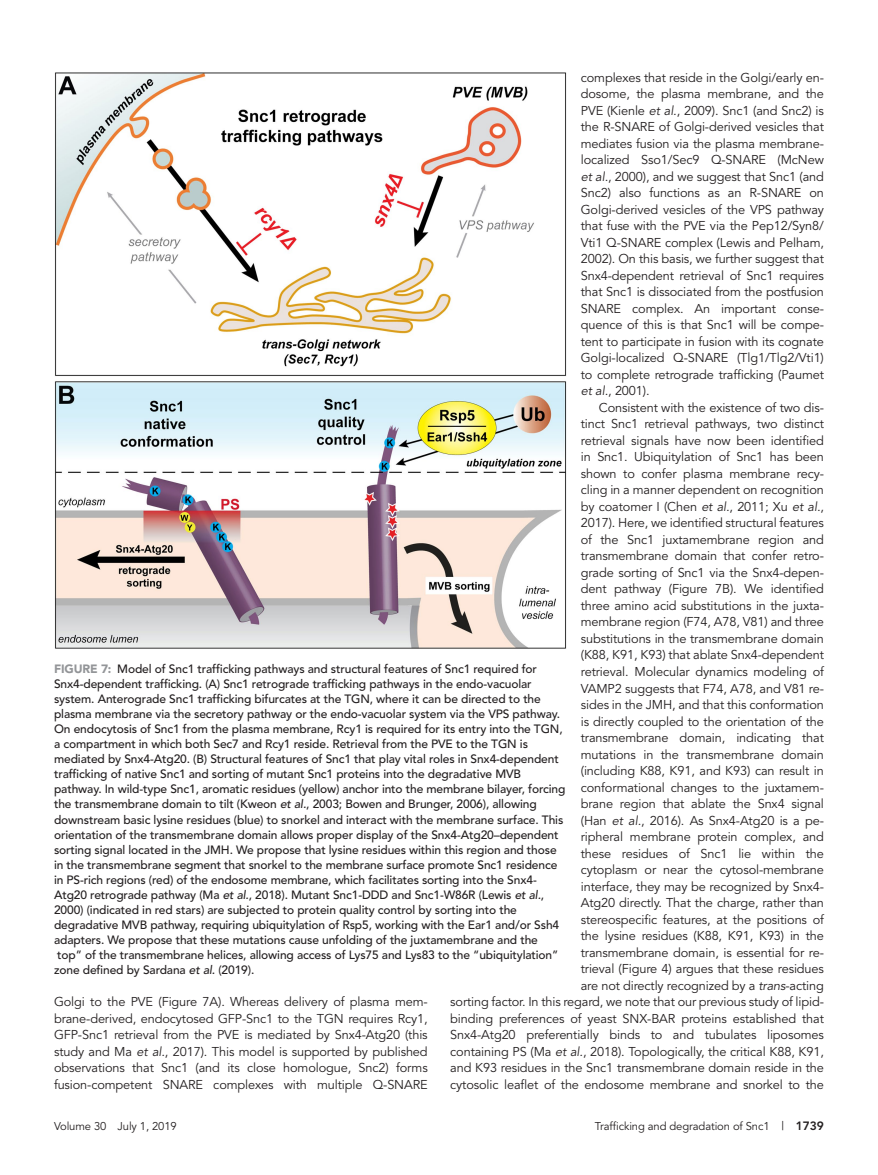
<style>
.page{position:relative;width:878px;height:1175px;background:#fff}
.page>*{position:absolute;margin:0;border:0;box-sizing:border-box;transform-origin:0 0}
.Para{font:12.75px/16.5px "Avenir";letter-spacing:-.01em;color:#231f20;text-align:justify}
.FigCaption{font:500 12px/15px "Avenir";letter-spacing:-.01em;color:#231f20}
.t1{font:11.25px "Avenir";letter-spacing:-.01em;color:#231f20}
.s1{font-style:italic}
.s2{font-weight:900;color:#939598}
.s3{font-size:12px}
.s4{font-weight:800;font-size:12px}
</style>
<div class="page">
<img style="left:54px;top:72px;width:513px;height:577px">
<p class="Para" style="left:580px;top:69px;width:245px">complexes that reside in the Golgi/early en&shy;dosome, the plasma membrane, and the PVE (Kienle <span class="s1">et al.</span>, 2009). Snc1 (and Snc2) is the R-SNARE of Golgi-derived vesicles that mediates fusion via the plasma membrane&shy;localized Sso1/Sec9 Q-SNARE (McNew <span class="s1">et al.</span>, 2000), and we suggest that Snc1 (and Snc2) also functions as an R-SNARE on Golgi-derived vesicles of the VPS pathway that fuse with the PVE via the Pep12/Syn8/ Vti1 Q-SNARE complex (Lewis and Pelham, 2002). On this basis, we further suggest that Snx4-dependent retrieval of Snc1 requires that Snc1 is dissociated from the postfusion SNARE complex. An important conse&shy;quence of this is that Snc1 will be compe&shy;tent to participate in fusion with its cognate Golgi-localized Q-SNARE (Tlg1/Tlg2/Vti1) to complete retrograde trafficking (Paumet <span class="s1">et al.</span>, 2001).</p>
<p class="Para" style="left:450px;top:399px;width:375px;text-align:right">Consistent with the existence of two dis-<br>tinct Snc1 retrieval pathways, two distinct<br>retrieval signals have now been identified<br>in Snc1. Ubiquitylation of Snc1 has been<br>shown to confer plasma membrane recy-<br>cling in a manner dependent on recognition<br>by coatomer I (Chen <span class="s1">et al.</span>, 2011; Xu <span class="s1">et al.</span>,<br>2017). Here, we identified structural features<br>of the Snc1 juxtamembrane region and<br>transmembrane domain that confer retro-<br>grade sorting of Snc1 via the Snx4-depen-<br>dent pathway (Figure 7B). We identified<br>three amino acid substitutions in the juxta-<br>membrane region (F74, A78, V81) and three<br>substitutions in the transmembrane domain<br>(K88, K91, K93) that ablate Snx4-dependent<br>retrieval. Molecular dynamics modeling of<br>VAMP2 suggests that F74, A78, and V81 re-<br>sides in the JMH, and that this conformation<br>is directly coupled to the orientation of the<br>transmembrane domain, indicating that<br>mutations in the transmembrane domain<br>(including K88, K91, and K93) can result in<br>conformational changes to the juxtamem-<br>brane region that ablate the Snx4 signal<br>(Han <span class="s1">et al.</span>, 2016). As Snx4-Atg20 is a pe-<br>ripheral membrane protein complex, and<br>these residues of Snc1 lie within the<br>cytoplasm or near the cytosol-membrane<br>interface, they may be recognized by Snx4-<br>Atg20 directly. That the charge, rather than<br>stereospecific features, at the positions of<br>the lysine residues (K88, K91, K93) in the<br>transmembrane domain, is essential for re-<br>trieval (Figure 4) argues that these residues<br>are not directly recognized by a <span class="s1">trans</span>-acting<br>sorting factor. In this regard, we note that our previous study of lipid&shy;binding preferences of yeast SNX-BAR proteins established that Snx4-Atg20 preferentially binds to and tubulates liposomes containing PS (Ma <span class="s1">et al.</span>, 2018). Topologically, the critical K88, K91, and K93 residues in the Snc1 transmembrane domain reside in the cytosolic leaflet of the endosome membrane and snorkel to the</p>
<p class="FigCaption" style="left:54px;top:662px;width:513px"><span class="s2">FIGURE 7:</span> Model of Snc1 trafficking pathways and structural features of Snc1 required for Snx4-dependent trafficking. (A) Snc1 retrograde trafficking pathways in the endo-vacuolar system. Anterograde Snc1 trafficking bifurcates at the TGN, where it can be directed to the plasma membrane via the secretory pathway or the endo-vacuolar system via the VPS pathway.<br>On endocytosis of Snc1 from the plasma membrane, Rcy1 is required for its entry into the TGN, a compartment in which both Sec7 and Rcy1 reside. Retrieval from the PVE to the TGN is mediated by Snx4-Atg20. (B) Structural features of Snc1 that play vital roles in Snx4-dependent trafficking of native Snc1 and sorting of mutant Snc1 proteins into the degradative MVB pathway. In wild-type Snc1, aromatic residues (yellow) anchor into the membrane bilayer, forcing the transmembrane domain to tilt (Kweon <span class="s1">et al.</span>, 2003; Bowen and Brunger, 2006), allowing downstream basic lysine residues (blue) to snorkel and interact with the membrane surface. This orientation of the transmembrane domain allows proper display of the Snx4-Atg20–dependent sorting signal located in the JMH. We propose that lysine residues within this region and those in the transmembrane segment that snorkel to the membrane surface promote Snc1 residence in PS-rich regions (red) of the endosome membrane, which facilitates sorting into the Snx4- Atg20 retrograde pathway (Ma <span class="s1">et al.</span>, 2018). Mutant Snc1-DDD and Snc1-W86R (Lewis <span class="s1">et al.</span>, 2000) (indicated in red stars) are subjected to protein quality control by sorting into the degradative MVB pathway, requiring ubiquitylation of Rsp5, working with the Ear1 and/or Ssh4 adapters. We propose that these mutations cause unfolding of the juxtamembrane and the ‟top” of the transmembrane helices, allowing access of Lys75 and Lys83 to the “ubiquitylation” zone defined by Sardana <span class="s1">et al.</span> (2019).</p>
<p class="Para" style="left:54px;top:993px;width:375px">Golgi to the PVE (Figure 7A). Whereas delivery of plasma mem&shy;brane-derived, endocytosed GFP-Snc1 to the TGN requires Rcy1, GFP-Snc1 retrieval from the PVE is mediated by Snx4-Atg20 (this study and Ma <span class="s1">et al.</span>, 2017). This model is supported by published observations that Snc1 (and its close homologue, Snc2) forms fusion-competent SNARE complexes with multiple Q-SNARE</p>
<p class="t1" style="left:54px;top:1119px;width:124px">Volume 30 July 1, 2019</p>
<p class="t1" style="left:595px;top:1119px;width:230px">Trafficking and degradation of Snc1 <span class="s3">|</span> <span class="s4">1739</span></p>
</div>
